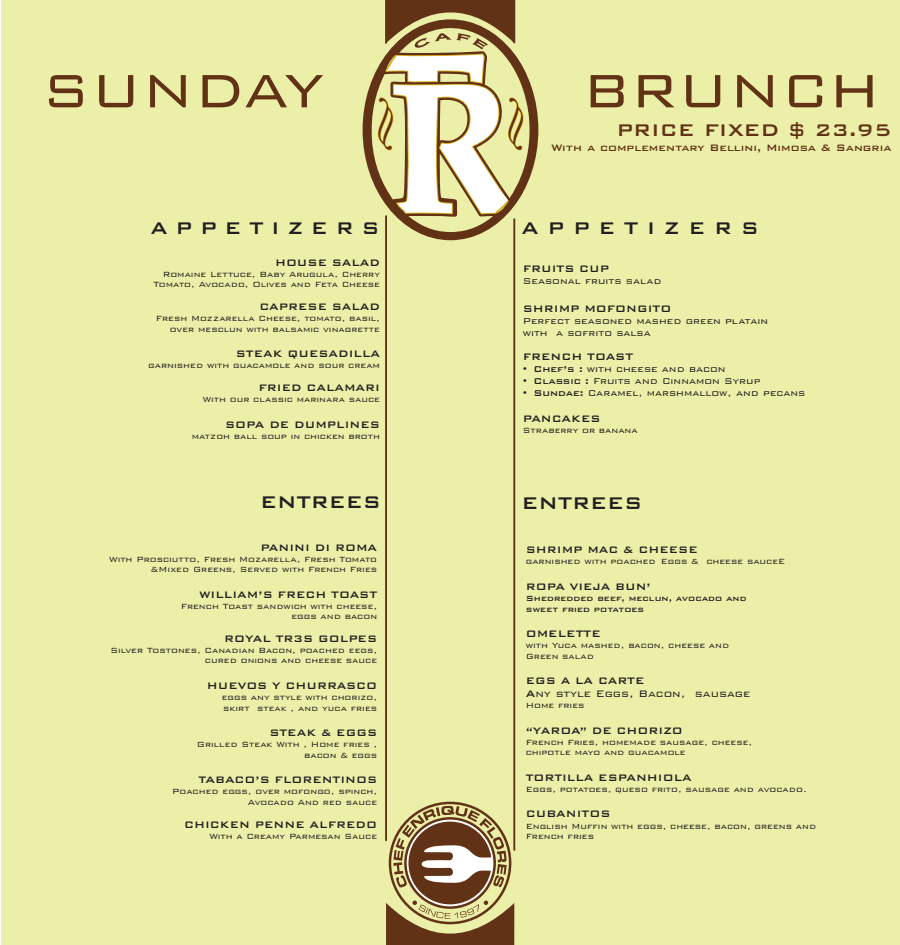
<style>
.page{position:relative;width:900px;height:945px;background:#fff}
.page>*{position:absolute;margin:0;border:0;box-sizing:border-box;transform-origin:0 0}
.t1{font:300 62.5px "Bank Gothic BT";color:#613216}
.t2{font:500 22.5px "Bank Gothic BT";color:#231f20}
.t3{font:500 22.5px "Bank Gothic BT";color:#613216}
.t4{font:500 12.5px "Bank Gothic BT";color:#231f20}
.t5{font:500 12.5px "Bank Gothic BT";color:#613216}
.t6{font:300 12.5px/13.1px "Bank Gothic BT";color:#231f20}
.t7{font:300 11.25px/11.8px "Bank Gothic BT";color:#231f20}
.t8{font:300 10px/10.4px "Bank Gothic BT";color:#231f20;text-align:right}
.t9{font:500 10px/10.4px "Bank Gothic BT";color:#231f20}
.s1{font-weight:500}
</style>
<div class="page">
<div style="left:1px;top:0;width:899px;height:945px;background:#ecefa8"></div>
<svg style="left:363px;top:69px;width:176px;height:169px"></svg>
<div style="left:363px;top:19px;width:175px;height:221px;border:6px solid #613216;border-radius:50%"></div>
<hr style="left:513px;top:219px;width:2px;height:632px;background:#613216">
<svg style="left:377px;top:0;width:147px;height:216px"></svg>
<svg style="left:386px;top:806px;width:128px;height:139px"></svg>
<hr style="left:385px;top:216px;width:2px;height:625px;background:#613216">
<h1 class="t1" style="left:42px;top:60px;width:285px">SUNDAY</h1>
<h1 class="t1" style="left:582px;top:60px;width:300px">BRUNCH</h1>
<h2 class="t3" style="left:617px;top:119px;width:276px">PRICE FIXED $ 23.95</h2>
<p class="t5" style="left:551px;top:142px;width:342px">With a complementary Bellini, Mimosa &amp; Sangria</p>
<h2 class="t2" style="left:150px;top:216px;width:231px">A P P E T I Z E R S</h2>
<h2 class="t2" style="left:522px;top:216px;width:239px">A P P E T I Z E R S</h2>
<p class="t4" style="left:275px;top:256px;width:107px">HOUSE SALAD</p>
<p class="t8" style="left:153px;top:269px;width:228px">Romaine Lettuce, Baby Arugula, Cherry<br>Tomato, Avocado, Olives and Feta Cheese</p>
<p class="t4" style="left:259px;top:301px;width:122px">CAPRESE SALAD</p>
<p class="t8" style="left:156px;top:313px;width:226px">Fresh Mozzarella Cheese, tomato, basil, over mesclun with balsamic vinagrette</p>
<p class="t4" style="left:236px;top:348px;width:146px">STEAK QUESADILLA</p>
<p class="t8" style="left:148px;top:360px;width:233px">garnished with guacamole and sour cream</p>
<p class="t4" style="left:259px;top:382px;width:123px">FRIED CALAMARI</p>
<p class="t8" style="left:203px;top:394px;width:179px">With our classic marinara sauce</p>
<p class="t4" style="left:225px;top:418px;width:156px">SOPA DE DUMPLINES</p>
<p class="t8" style="left:192px;top:431px;width:190px">matzoh ball soup in chicken broth</p>
<p class="t4" style="left:523px;top:262px;width:88px">FRUITS CUP</p>
<p class="t7" style="left:523px;top:275px;width:141px">Seasonal fruits salad</p>
<p class="t4" style="left:523px;top:303px;width:150px">SHRIMP MOFONGITO</p>
<p class="t7" style="left:523px;top:315px;width:247px">Perfect seasoned mashed green platain with a sofrito salsa</p>
<p class="t4" style="left:523px;top:351px;width:112px">FRENCH TOAST</p>
<p class="t7" style="left:533px;top:364px;width:274px"><span class="s1">Chef’s :</span> with cheese and bacon<br><span class="s1">Classic :</span> Fruits and Cinnamon Syrup<br><span class="s1">Sundae:</span> Caramel, marshmallow, and pecans</p>
<p class="t4" style="left:523px;top:412px;width:80px">PANCAKES</p>
<p class="t8" style="left:523px;top:425px;width:117px">Straberry or banana</p>
<h2 class="t2" style="left:260px;top:491px;width:122px">ENTREES</h2>
<h2 class="t2" style="left:522px;top:492px;width:122px">ENTREES</h2>
<p class="t4" style="left:260px;top:541px;width:118px">PANINI DI ROMA</p>
<p class="t8" style="left:109px;top:554px;width:269px">With Prosciutto, Fresh Mozarella, Fresh Tomato &amp;Mixed Greens, Served with French Fries</p>
<p class="t4" style="left:199px;top:588px;width:180px">WILLIAM’S FRECH TOAST</p>
<p class="t8" style="left:181px;top:601px;width:198px">French Toast sandwich with cheese, eggs and bacon</p>
<p class="t4" style="left:224px;top:633px;width:154px">ROYAL TR3S GOLPES</p>
<p class="t8" style="left:110px;top:645px;width:268px">Silver Tostones, Canadian Bacon, poached eegs, cured onions and cheese sauce</p>
<p class="t4" style="left:207px;top:680px;width:172px">HUEVOS Y CHURRASCO</p>
<p class="t8" style="left:222px;top:692px;width:157px;text-align:left">eggs any style with chorizo, skirt steak , and yuca fries</p>
<p class="t4" style="left:269px;top:727px;width:109px">STEAK &amp; EGGS</p>
<p class="t8" style="left:197px;top:739px;width:182px">Grilled Steak With , Home fries , bacon &amp; eggs</p>
<p class="t4" style="left:199px;top:774px;width:180px">TABACO’S FLORENTINOS</p>
<p class="t8" style="left:172px;top:786px;width:207px">Poached eggs, over mofongo, spinch,<br>Avocado And red sauce</p>
<p class="t4" style="left:184px;top:818px;width:195px">CHICKEN PENNE ALFREDO</p>
<p class="t8" style="left:209px;top:831px;width:169px">With a Creamy Parmesan Sauce</p>
<p class="t4" style="left:526px;top:544px;width:174px">SHRIMP MAC &amp; CHEESE</p>
<p class="t8" style="left:526px;top:557px;width:261px">garnished with poached Eggs &amp; cheese sauceE</p>
<p class="t4" style="left:526px;top:581px;width:126px">ROPA VIEJA BUN’</p>
<p class="t9" style="left:526px;top:593px;width:222px">Shedredded beef, meclun, avocado and sweet fried potatoes</p>
<p class="t4" style="left:526px;top:628px;width:77px">OMELETTE</p>
<p class="t8" style="left:526px;top:640px;width:205px;text-align:left">with Yuca mashed, bacon, cheese and<br>Green salad</p>
<p class="t6" style="left:526px;top:674px;width:226px"><span class="s1">EGS A LA CARTE<br>A</span>ny style Eggs, Bacon, sausage</p>
<p class="t8" style="left:526px;top:700px;width:60px">Home fries</p>
<p class="t4" style="left:526px;top:724px;width:159px">“YAROA” DE CHORIZO</p>
<p class="t8" style="left:526px;top:737px;width:228px;text-align:left">French Fries, homemade sausage, cheese, chipotle mayo and guacamole</p>
<p class="t4" style="left:526px;top:771px;width:167px">TORTILLA ESPANHIOLA</p>
<p class="t8" style="left:526px;top:784px;width:283px">Eggs, potatoes, queso frito, sausage and avocado.</p>
<p class="t4" style="left:526px;top:808px;width:86px">CUBANITOS</p>
<p class="t8" style="left:526px;top:821px;width:292px;text-align:left">English Muffin with eggs, cheese, bacon, greens and<br>French fries</p>
</div>
